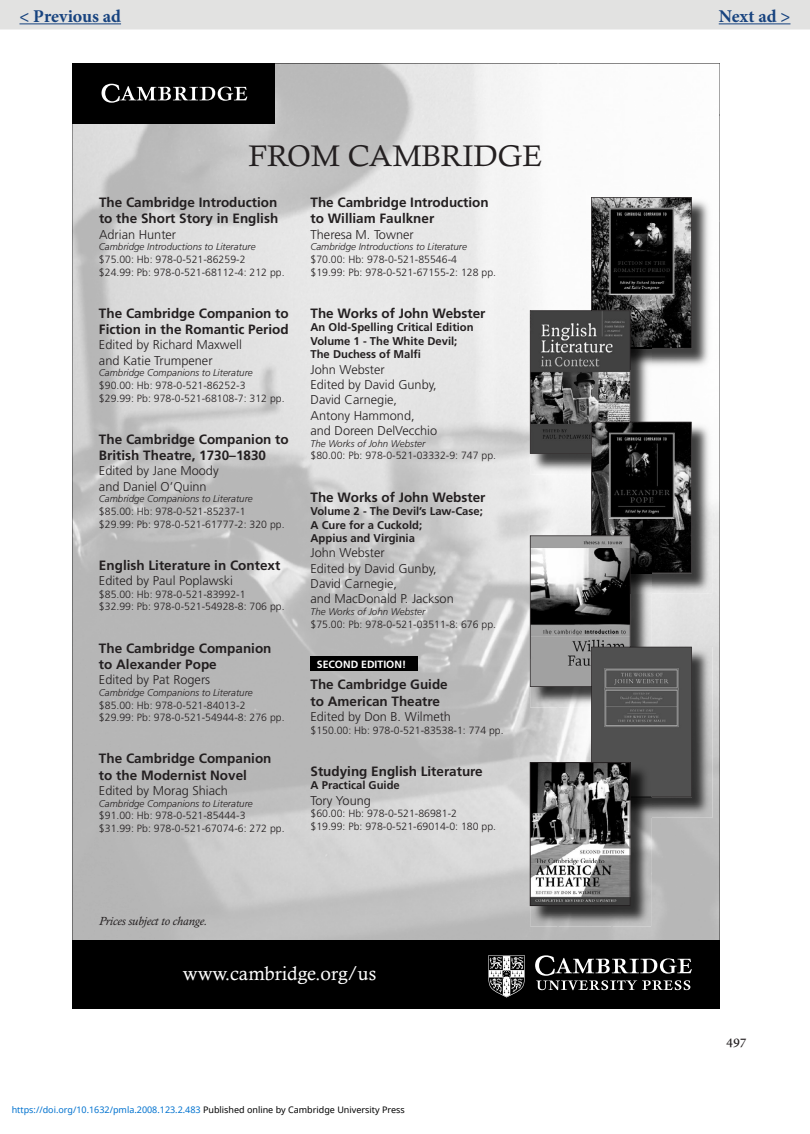
<style>
.page{position:relative;width:810px;height:1134px;background:#fff}
.page>*{position:absolute;margin:0;border:0;box-sizing:border-box;transform-origin:0 0}
.t1{font:30px "Calisto MT Std";color:#231f20}
.t2{font:19.5px "Calisto MT Std";color:#fff}
.Text{font:700 18px "Minion Pro";letter-spacing:-.005em;color:#17437f}
.t3{font:500 14.25px "Minion Pro";color:#231f20}
.t4{font:700 13.5px/16.2px "Frutiger LT Std";color:#231f20}
.t5{font:300 12.75px/15.3px "Frutiger LT Std";color:#231f20}
.t6{font:italic 12px "Calisto MT Std";color:#231f20}
.t7{font:700 11.25px/13.5px "Frutiger LT Std";color:#231f20}
.t8{font:300 10.5px/12.6px "Frutiger LT Std";color:#231f20}
.t9{font:700 10.5px "Frutiger LT Std";color:#fff}
.t10{font:italic 300 9.75px "Frutiger LT Std";color:#231f20}
.t11{font:9px "Noto Sans";color:#0172cf}
.s1{color:#000}
</style>
<div class="page">
<img style="left:127px;top:116px;width:431px;height:825px">
<img style="left:613px;top:818px;width:53px;height:123px">
<img style="left:558px;top:926px;width:55px;height:15px">
<img style="left:275px;top:63px;width:445px;height:53px">
<img style="left:72px;top:123px;width:55px;height:818px">
<img style="left:666px;top:115px;width:54px;height:826px">
<div style="left:72px;top:63px;width:203px;height:60px;background:#000"></div>
<svg style="left:102px;top:84px;width:145px;height:19px"></svg>
<div style="left:72px;top:941px;width:648px;height:67px;background:#000"></div>
<svg style="left:535px;top:955px;width:157px;height:35px"></svg>
<svg style="left:488px;top:955px;width:37px;height:43px"></svg>
<div style="left:310px;top:657px;width:108px;height:14px;background:#000"></div>
<img style="left:692px;top:197px;width:20px;height:172px">
<img style="left:692px;top:422px;width:20px;height:172px">
<img style="left:651px;top:647px;width:61px;height:171px">
<svg style="left:530px;top:197px;width:162px;height:600px"></svg>
<img style="left:530px;top:797px;width:121px;height:129px">
<img style="left:631px;top:763px;width:20px;height:34px">
<img style="left:532px;top:764px;width:97px;height:140px">
<div style="left:530px;top:762px;width:101px;height:144px;border:1px solid #231f20"></div>
<div style="left:0;top:0;width:810px;height:30px;background:#e2e2e1"></div>
<hr style="left:20px;top:23px;width:101px;height:1px;background:#17437f">
<hr style="left:719px;top:23px;width:71px;height:1px;background:#17437f">
<p class="Text" style="left:20px;top:6px;width:103px">&lt; Previous ad</p>
<p class="Text" style="left:719px;top:6px;width:73px">Next ad &gt;</p>
<p class="t1" style="left:248px;top:138px;width:296px">FROM CAMBRIDGE</p>
<p class="t4" style="left:99px;top:194px;width:181px">The Cambridge Introduction to the Short Story in English</p>
<p class="t5" style="left:99px;top:227px;width:79px">Adrian Hunter</p>
<p class="t10" style="left:99px;top:241px;width:158px">Cambridge Introductions to Literature</p>
<p class="t8" style="left:99px;top:253px;width:187px">$75.00: Hb: 978-0-521-86259-2<br>$24.99: Pb: 978-0-521-68112-4: 212 pp.</p>
<p class="t4" style="left:99px;top:305px;width:191px">The Cambridge Companion to<br>Fiction in the Romantic Period</p>
<p class="t5" style="left:99px;top:338px;width:144px">Edited by Richard Maxwell and Katie Trumpener</p>
<p class="t10" style="left:99px;top:367px;width:155px">Cambridge Companions to Literature</p>
<p class="t8" style="left:99px;top:379px;width:187px">$90.00: Hb: 978-0-521-86252-3<br>$29.99: Pb: 978-0-521-68108-7: 312 pp.</p>
<p class="t4" style="left:99px;top:431px;width:191px">The Cambridge Companion to<br>British Theatre, 1730–1830</p>
<p class="t5" style="left:99px;top:464px;width:121px">Edited by Jane Moody and Daniel O’Quinn</p>
<p class="t10" style="left:99px;top:493px;width:155px">Cambridge Companions to Literature</p>
<p class="t8" style="left:99px;top:505px;width:187px">$85.00: Hb: 978-0-521-85237-1<br>$29.99: Pb: 978-0-521-61777-2: 320 pp.</p>
<p class="t4" style="left:99px;top:557px;width:183px">English Literature in Context</p>
<p class="t5" style="left:99px;top:573px;width:135px">Edited by Paul Poplawski</p>
<p class="t8" style="left:99px;top:588px;width:187px">$85.00: Hb: 978-0-521-83992-1<br>$32.99: Pb: 978-0-521-54928-8: 706 pp.</p>
<p class="t4" style="left:99px;top:640px;width:174px">The Cambridge Companion to Alexander Pope</p>
<p class="t5" style="left:99px;top:672px;width:113px">Edited by Pat Rogers</p>
<p class="t10" style="left:99px;top:687px;width:155px">Cambridge Companions to Literature</p>
<p class="t8" style="left:99px;top:699px;width:187px">$85.00: Hb: 978-0-521-84013-2<br>$29.99: Pb: 978-0-521-54944-8: 276 pp.</p>
<p class="t4" style="left:99px;top:751px;width:174px">The Cambridge Companion to the Modernist Novel</p>
<p class="t5" style="left:99px;top:783px;width:130px">Edited by Morag Shiach</p>
<p class="t10" style="left:99px;top:798px;width:155px">Cambridge Companions to Literature</p>
<p class="t8" style="left:99px;top:809px;width:187px">$91.00: Hb: 978-0-521-85444-3<br>$31.99: Pb: 978-0-521-67074-6: 272 pp.</p>
<p class="t4" style="left:310px;top:194px;width:180px">The Cambridge Introduction to William Faulkner</p>
<p class="t5" style="left:310px;top:227px;width:105px">Theresa M. Towner</p>
<p class="t10" style="left:310px;top:241px;width:158px">Cambridge Introductions to Literature</p>
<p class="t8" style="left:310px;top:253px;width:187px">$70.00: Hb: 978-0-521-85546-4<br>$19.99: Pb: 978-0-521-67155-2: 128 pp.</p>
<p class="t4" style="left:310px;top:305px;width:177px">The Works of John Webster</p>
<p class="t7" style="left:310px;top:321px;width:165px">An Old-Spelling Critical Edition<br>Volume 1 - The White Devil;<br>The Duchess of Malfi</p>
<p class="t5" style="left:310px;top:362px;width:128px">John Webster<br>Edited by David Gunby,<br>David Carnegie,<br>Antony Hammond, and Doreen DelVecchio</p>
<p class="t10" style="left:310px;top:438px;width:116px">The Works of John Webster</p>
<p class="t8" style="left:310px;top:449px;width:187px">$80.00: Pb: 978-0-521-03332-9: 747 pp.</p>
<p class="t4" style="left:310px;top:489px;width:177px">The Works of John Webster</p>
<p class="t7" style="left:310px;top:504px;width:174px">Volume 2 - The Devil’s Law-Case;<br>A Cure for a Cuckold;<br>Appius and Virginia</p>
<p class="t5" style="left:310px;top:545px;width:145px">John Webster<br>Edited by David Gunby,<br>David Carnegie,<br>and MacDonald P. Jackson</p>
<p class="t10" style="left:310px;top:606px;width:116px">The Works of John Webster</p>
<p class="t8" style="left:310px;top:618px;width:187px">$75.00: Pb: 978-0-521-03511-8: 676 pp.</p>
<p class="t9" style="left:317px;top:658px;width:91px">SECOND EDITION!</p>
<p class="t4" style="left:310px;top:677px;width:139px">The Cambridge Guide to American Theatre</p>
<p class="t5" style="left:310px;top:709px;width:142px">Edited by Don B. Wilmeth</p>
<p class="t8" style="left:310px;top:724px;width:195px">$150.00: Hb: 978-0-521-83538-1: 774 pp.</p>
<p class="t4" style="left:310px;top:763px;width:174px">Studying English Literature</p>
<p class="t7" style="left:310px;top:779px;width:91px">A Practical Guide</p>
<p class="t5" style="left:310px;top:793px;width:62px">Tory Young</p>
<p class="t8" style="left:310px;top:807px;width:187px">$60.00: Hb: 978-0-521-86981-2<br>$19.99: Pb: 978-0-521-69014-0: 180 pp.</p>
<p class="t6" style="left:99px;top:914px;width:110px">Prices subject to change.</p>
<p class="t2" style="left:183px;top:962px;width:195px">www.cambridge.org/us</p>
<p class="t11" style="left:12px;top:1103px;width:395px">https://doi.org/10.1632/pmla.2008.123.2.483 <span class="s1">Published online by Cambridge University Press</span></p>
<p class="t3" style="left:726px;top:1032px;width:22px">497</p>
</div>
